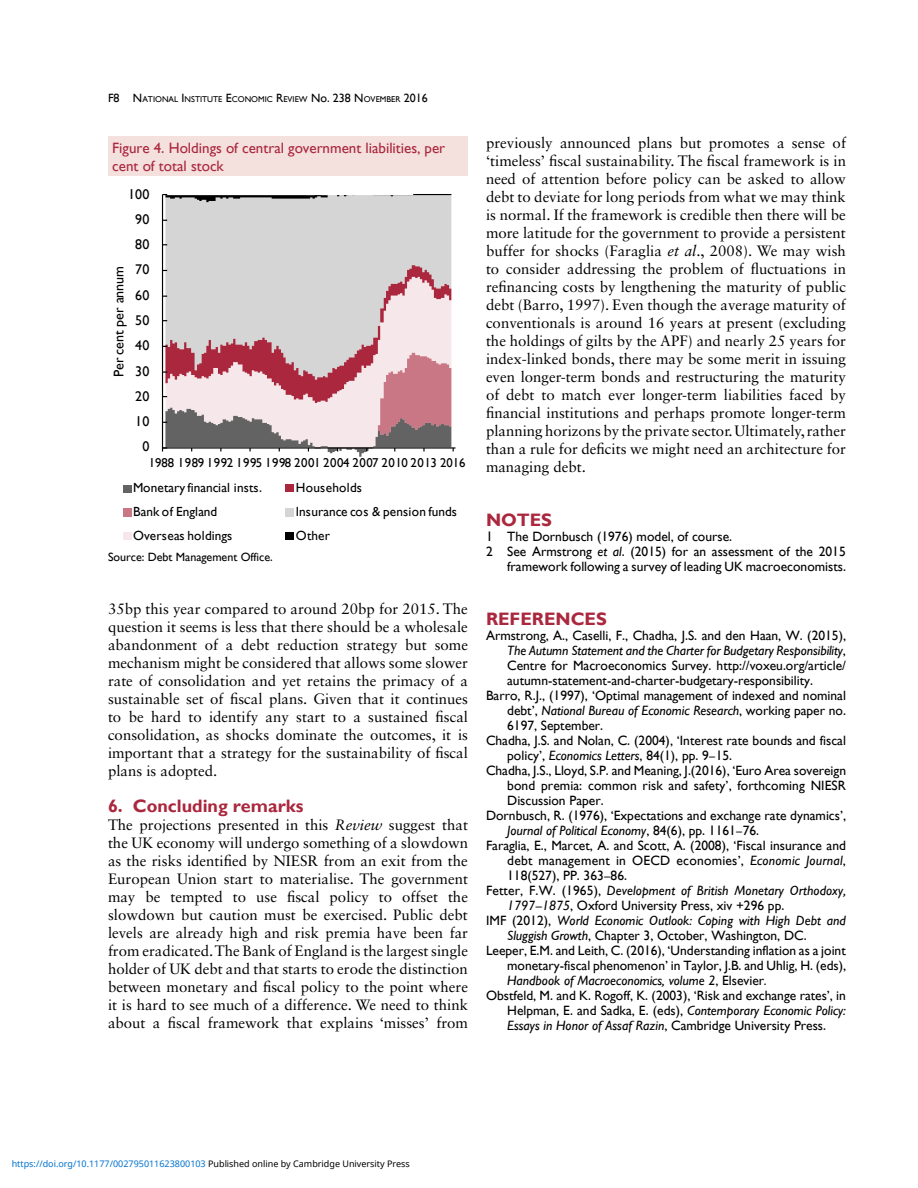
<style>
.page{position:relative;width:918px;height:1188px;background:#fff}
.page>*{position:absolute;margin:0;border:0;box-sizing:border-box;transform-origin:0 0}
.t1{font:700 18px "Gill Sans";color:#aa273d}
.t2{font:15px/18px "Sabon LT Std";color:#000;text-align:justify}
.t3{font:15px/18px "Gill Sans";color:#aa273d}
.t4{font:13.95px "Gill Sans";color:#000}
.t5{font:13.5px "Gill Sans";color:#000}
.t6{font:italic 13.5px "Gill Sans";color:#000}
.t7{font:13.5px "Gill Sans";letter-spacing:.02em;color:#000}
.t8{font:13.2px/24px "Gill Sans";color:#000}
.t9{font:12.9px/15.1px "Gill Sans";letter-spacing:.045em;color:#000}
.t10{font:12.15px "Gill Sans";letter-spacing:-.005em;color:#000}
.t11{font:12px "Gill Sans";color:#000}
.t12{font:9px "Noto Sans";color:#0172cf}
.t13{font:8.4px "Gill Sans";color:#000}
.s1{font-size:12px}
.s2{font-size:12.75px}
.s3{font-size:13.2px}
.s4{font-style:italic}
.s5{font-style:normal}
.s6{color:#000}
</style>
<div class="page">
<div style="left:165px;top:202px;width:286px;height:63px;background:#d5d5d5"></div>
<hr style="left:162px;top:195px;width:1px;height:253px;background:#000">
<svg style="left:163px;top:194px;width:288px;height:8px;background:#a2a2a2"></svg>
<hr style="left:163px;top:447px;width:292px;height:2px;background:#000">
<svg style="left:162px;top:265px;width:292px;height:192px;background:#cdb4b8"></svg>
<div style="left:108px;top:137px;width:360px;height:39px;background:#f4e0dd"></div>
<div style="left:286px;top:485px;width:8px;height:7px;background:#aa273e"></div>
<div style="left:286px;top:508px;width:8px;height:9px;background:#d5d5d5"></div>
<div style="left:286px;top:532px;width:8px;height:8px;background:#000"></div>
<div style="left:123px;top:485px;width:9px;height:8px;background:#636363"></div>
<div style="left:123px;top:508px;width:9px;height:9px;background:#c97685"></div>
<div style="left:123px;top:533px;width:9px;height:7px;background:#f6e8ea"></div>
<div style="left:306px;top:182px;width:107px;height:13px;background:#fff"></div>
<p class="t13" style="left:108px;top:94px;width:321px"><span class="s1">F8</span> <span class="s1">N</span>ATIONAL <span class="s1">I</span> NSTITUTE <span class="s1">E</span>CONOMIC <span class="s1">R</span>EVIEW <span class="s1">No. 238</span> <span class="s1">N</span>OVEMBER <span class="s1">2016</span></p>
<p class="t3" style="left:112px;top:139px;width:334px">Figure 4. Holdings of central government liabilities, per cent of total stock</p>
<p class="t4" style="left:128px;top:186px;width:23px">100</p>
<p class="t4" style="left:135px;top:211px;width:16px">90</p>
<p class="t4" style="left:111px;top:377px;width:113px;rotate:-90deg">Per cent per annum</p>
<p class="t4" style="left:135px;top:236px;width:16px">80</p>
<p class="t4" style="left:135px;top:262px;width:16px">70</p>
<p class="t4" style="left:135px;top:287px;width:16px">60</p>
<p class="t4" style="left:135px;top:312px;width:16px">50</p>
<p class="t4" style="left:135px;top:337px;width:16px">40</p>
<p class="t4" style="left:135px;top:363px;width:16px">30</p>
<p class="t4" style="left:135px;top:388px;width:16px">20</p>
<p class="t4" style="left:135px;top:413px;width:16px">10</p>
<p class="t4" style="left:142px;top:439px;width:9px">0</p>
<p class="t10" style="left:149px;top:453px;width:18px">Q4</p>
<p class="t10" style="left:178px;top:453px;width:18px">Q4</p>
<p class="t10" style="left:206px;top:453px;width:18px">Q4</p>
<p class="t10" style="left:235px;top:453px;width:18px">Q4</p>
<p class="t10" style="left:264px;top:453px;width:18px">Q4</p>
<p class="t10" style="left:292px;top:453px;width:18px">Q4</p>
<p class="t10" style="left:321px;top:453px;width:18px">Q4</p>
<p class="t8" style="left:133px;top:476px;width:130px">Monetary financial insts.<br>Bank of England<br>Overseas holdings<br>Households</p>
<p class="t8" style="left:133px;top:595px;width:35px">Other</p>
<p class="t9" style="left:183px;top:455px;width:214px;text-indent:-34px"><span class="s2">1988</span> 1989 1992 1995 1998 <span class="s3">Overseas holdings<br></span>Q4</p>
<p class="t9" style="left:294px;top:455px;width:173px">2001 2004 2007 2010 2013 <span class="s2">2016</span></p>
<p class="t8" style="left:296px;top:475px;width:162px">Households<br>Insurance cos &amp; pension funds<br>Other</p>
<p class="t11" style="left:108px;top:550px;width:166px">Source: Debt Management Office.</p>
<p class="t2" style="left:108px;top:599px;width:362px">35bp this year compared to around 20bp for 2015. The question it seems is less that there should be a wholesale abandonment of a debt reduction strategy but some mechanism might be considered that allows some slower rate of consolidation and yet retains the primacy of a sustainable set of fiscal plans. Given that it continues to be hard to identify any start to a sustained fiscal consolidation, as shocks dominate the outcomes, it is important that a strategy for the sustainability of fiscal plans is adopted.</p>
<p class="t1" style="left:108px;top:795px;width:197px">6. Concluding remarks</p>
<p class="t2" style="left:108px;top:815px;width:362px">The projections presented in this <span class="s4">Review</span> suggest that the UK economy will undergo something of a slowdown as the risks identified by NIESR from an exit from the European Union start to materialise. The government may be tempted to use fiscal policy to offset the slowdown but caution must be exercised. Public debt levels are already high and risk premia have been far from eradicated. The Bank of England is the largest single holder of UK debt and that starts to erode the distinction between monetary and fiscal policy to the point where it is hard to see much of a difference. We need to think about a fiscal framework that explains ‘misses’ from</p>
<p class="t2" style="left:486px;top:134px;width:362px">previously announced plans but promotes a sense of ‘timeless’ fiscal sustainability. The fiscal framework is in need of attention before policy can be asked to allow debt to deviate for long periods from what we may think is normal. If the framework is credible then there will be more latitude for the government to provide a persistent buffer for shocks (Faraglia <span class="s4">et al</span>., 2008). We may wish to consider addressing the problem of fluctuations in refinancing costs by lengthening the maturity of public debt (Barro, 1997). Even though the average maturity of conventionals is around 16 years at present (excluding the holdings of gilts by the APF) and nearly 25 years for index-linked bonds, there may be some merit in issuing even longer-term bonds and restructuring the maturity of debt to match ever longer-term liabilities faced by financial institutions and perhaps promote longer-term planning horizons by the private sector. Ultimately, rather than a rule for deficits we might need an architecture for managing debt.</p>
<p class="t1" style="left:486px;top:509px;width:68px">NOTES</p>
<p class="t5" style="left:486px;top:529px;width:248px">1 The Dornbusch (1976) model, of course.</p>
<p class="t5" style="left:486px;top:544px;width:361px">2 See Armstrong <span class="s4">et al</span>. (2015) for an assessment of the 2015</p>
<p class="t5" style="left:507px;top:559px;width:340px">framework following a survey of leading UK macroeconomists.</p>
<p class="t1" style="left:486px;top:608px;width:122px">REFERENCES</p>
<p class="t5" style="left:486px;top:628px;width:362px">Armstrong, A., Caselli, F., Chadha, J.S. and den Haan, W. (2015),</p>
<p class="t6" style="left:507px;top:643px;width:340px">The Autumn Statement and the Charter for Budgetary Responsibility<span class="s5">,</span></p>
<p class="t5" style="left:507px;top:658px;width:340px">Centre for Macroeconomics Survey. http://voxeu.org/article/</p>
<p class="t5" style="left:507px;top:673px;width:307px">autumn-statement-and-charter-budgetary-responsibility.</p>
<p class="t5" style="left:486px;top:688px;width:362px">Barro, R.J., (1997), ‘Optimal management of indexed and nominal</p>
<p class="t6" style="left:507px;top:703px;width:340px"><span class="s5">debt’,</span> National Bureau of Economic Research<span class="s5">, working paper no.</span></p>
<p class="t5" style="left:507px;top:718px;width:97px">6197, September.</p>
<p class="t5" style="left:486px;top:733px;width:362px">Chadha, J.S. and Nolan, C. (2004), ‘Interest rate bounds and fiscal</p>
<p class="t5" style="left:507px;top:748px;width:226px">policy’, <span class="s4">Economics Letters</span>, 84(1), pp. 9–15.</p>
<p class="t5" style="left:486px;top:763px;width:362px">Chadha, J.S., Lloyd, S.P. and Meaning, J.(2016), ‘Euro Area sovereign</p>
<p class="t5" style="left:507px;top:778px;width:340px">bond premia: common risk and safety’, forthcoming NIESR</p>
<p class="t5" style="left:507px;top:793px;width:98px">Discussion Paper.</p>
<p class="t5" style="left:486px;top:808px;width:362px">Dornbusch, R. (1976), ‘Expectations and exchange rate dynamics’,</p>
<p class="t6" style="left:507px;top:823px;width:253px">Journal of Political Economy<span class="s5">, 84(6), pp. 1161–76.</span></p>
<p class="t5" style="left:486px;top:838px;width:362px">Faraglia, E., Marcet, A. and Scott, A. (2008), ‘Fiscal insurance and</p>
<p class="t7" style="left:507px;top:853px;width:340px">debt management in OECD economies’, <span class="s4">Economic Journal</span>,</p>
<p class="t5" style="left:507px;top:868px;width:121px">118(527), PP. 363–86.</p>
<p class="t6" style="left:486px;top:883px;width:362px"><span class="s5">Fetter, F.W. (1965),</span> Development of British Monetary Orthodoxy,</p>
<p class="t5" style="left:507px;top:898px;width:279px"><span class="s4">1797–1875</span>, Oxford University Press, xiv +296 pp.</p>
<p class="t6" style="left:486px;top:913px;width:361px"><span class="s5">IMF (2012),</span> World Economic Outlook: Coping with High Debt and</p>
<p class="t5" style="left:507px;top:928px;width:301px"><span class="s4">Sluggish Growth</span>, Chapter 3, October, Washington, DC.</p>
<p class="t5" style="left:486px;top:943px;width:361px">Leeper, E.M. and Leith, C. (2016), ‘Understanding inflation as a joint</p>
<p class="t5" style="left:507px;top:958px;width:340px">monetary-fiscal phenomenon’ in Taylor, J.B. and Uhlig, H. (eds),</p>
<p class="t6" style="left:507px;top:973px;width:261px">Handbook of Macroeconomics, volume 2<span class="s5">, Elsevier</span>.</p>
<p class="t5" style="left:486px;top:988px;width:361px">Obstfeld, M. and K. Rogoff, K. (2003), ‘Risk and exchange rates’, in</p>
<p class="t5" style="left:507px;top:1003px;width:340px">Helpman, E. and Sadka, E. (eds), <span class="s4">Contemporary Economic Policy:</span></p>
<p class="t5" style="left:507px;top:1018px;width:320px"><span class="s4">Essays in Honor of Assaf Razin</span>, Cambridge University Press.</p>
<p class="t10" style="left:484px;top:380px;width:18px">Q4</p>
<p class="t12" style="left:12px;top:1157px;width:400px">https://doi.org/10.1177/002795011623800103 <span class="s6">Published online by Cambridge University Press</span></p>
</div>
